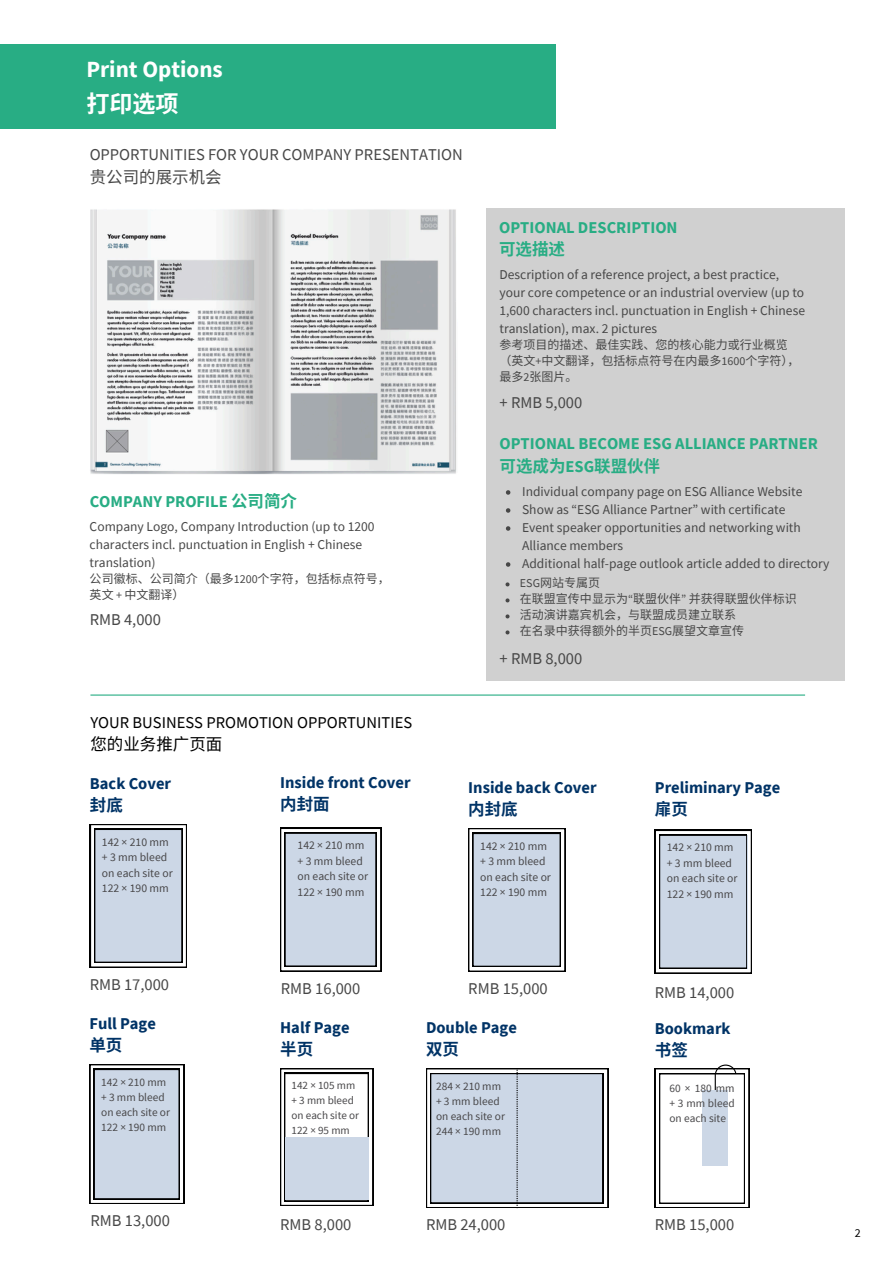
<style>
.page{position:relative;width:894px;height:1264px;background:#fff}
.page>*{position:absolute;margin:0;border:0;box-sizing:border-box;transform-origin:0 0}
.t1{font:700 23.1px "Source Sans Pro";color:#fff}
.t2{font:700 23.1px "Noto Sans CJ Ksc";color:#fff}
.t3{font:16.5px/22.5px "Source Sans Pro";color:#474747}
.t4{font:700 16.5px/22.5px "Source Sans Pro";color:#036}
.t5{font:700 16.5px/22.5px "Source Sans Pro";color:#28ad84}
.t6{font:16.5px/22.5px "Source Sans Pro";color:#000}
.t7{font:13.5px/18px "Source Sans Pro";color:#474747}
.t8{font:12px/16px "Noto Sans CJ Ksc";color:#474747}
.t9{font:12px "Source Sans Pro";color:#000}
.t10{font:11.7px "Source Sans Pro";color:#484749}
.t11{font:11.25px/15.1px "Source Sans Pro";color:#484749;text-align:justify}
.t12{font:11.1px "Source Sans Pro";color:#484749}
.s1{font-family:"Noto Sans CJ Ksc"}
.s2{font-family:"Source Sans Pro"}
</style>
<div class="page">
<div style="left:0;top:44px;width:555px;height:84px;background:#28ad84"></div>
<img style="left:90px;top:209px;width:366px;height:265px">
<svg style="left:90px;top:824px;width:97px;height:143px"></svg>
<svg style="left:654px;top:1064px;width:95px;height:143px"></svg>
<div style="left:702px;top:1090px;width:25px;height:75px;background:#ccd7e6"></div>
<svg style="left:280px;top:827px;width:101px;height:144px"></svg>
<svg style="left:468px;top:828px;width:97px;height:143px"></svg>
<svg style="left:426px;top:1068px;width:182px;height:140px"></svg>
<svg style="left:280px;top:1068px;width:93px;height:137px"></svg>
<div style="left:285px;top:1137px;width:83px;height:63px;background:#ccd7e6"></div>
<svg style="left:654px;top:830px;width:97px;height:143px"></svg>
<svg style="left:90px;top:1064px;width:94px;height:139px"></svg>
<hr style="left:90px;top:694px;width:714px;height:1px;background:#28ad84">
<div style="left:486px;top:208px;width:358px;height:473px;background:#d0d0d0"></div>
<svg style="left:505px;top:490px;width:5px;height:4px"></svg>
<svg style="left:505px;top:508px;width:5px;height:4px"></svg>
<svg style="left:505px;top:526px;width:5px;height:4px"></svg>
<svg style="left:505px;top:562px;width:5px;height:4px"></svg>
<svg style="left:505px;top:582px;width:4px;height:4px"></svg>
<svg style="left:505px;top:598px;width:4px;height:4px"></svg>
<svg style="left:505px;top:614px;width:4px;height:4px"></svg>
<svg style="left:505px;top:630px;width:4px;height:4px"></svg>
<p class="t1" style="left:86px;top:54px;width:138px">Print Options</p>
<p class="t2" style="left:86px;top:85px;width:94px">打印选项</p>
<p class="t3" style="left:90px;top:143px;width:374px">OPPORTUNITIES FOR YOUR COMPANY PRESENTATION<span class="s1">贵公司的展示机会</span></p>
<p class="t5" style="left:90px;top:489px;width:209px">COMPANY PROFILE <span class="s1">公司简介</span></p>
<h3 class="t7" style="left:90px;top:517px;width:286px">Company Logo, Company Introduction (up to 1200 characters incl. punctuation in English + Chinese translation)</h3>
<h3 class="t8" style="left:90px;top:570px;width:301px">公司徽标、公司简介（最多<span class="s2">1200</span>个字符，包括标点符号，英文 <span class="s2">+</span> 中文翻译）</h3>
<h4 class="t3" style="left:90px;top:608px;width:73px">RMB 4,000</h4>
<p class="t5" style="left:499px;top:215px;width:180px">OPTIONAL DESCRIPTION<span class="s1">可选描述</span></p>
<p class="t7" style="left:499px;top:265px;width:307px">Description of a reference project, a best practice, your core competence or an industrial overview (up to 1,600 characters incl. punctuation in English + Chinese translation), max. 2 pictures</p>
<p class="t8" style="left:499px;top:336px;width:301px">参考项目的描述、最佳实践、您的核心能力或行业概览（英文<span class="s2">+</span>中文翻译，包括标点符号在内最多<span class="s2">1600</span>个字符），最多<span class="s2">2</span>张图片。</p>
<p class="t3" style="left:499px;top:391px;width:84px">+ RMB 5,000</p>
<h3 class="t5" style="left:499px;top:432px;width:320px">OPTIONAL BECOME ESG ALLIANCE PARTNER<span class="s1">可选成为</span>ESG<span class="s1">联盟伙伴</span></h3>
<h4 class="t7" style="left:522px;top:482px;width:282px">Individual company page on ESG Alliance Website</h4>
<p class="t7" style="left:522px;top:500px;width:265px">Show as “ESG Alliance Partner” with certificate</p>
<p class="t7" style="left:522px;top:518px;width:280px">Event speaker opportunities and networking with<br>Alliance members</p>
<p class="t7" style="left:522px;top:554px;width:308px">Additional half-page outlook article added to directory</p>
<p class="t8" style="left:520px;top:574px;width:82px"><span class="s2">ESG</span>⽹站专属⻚</p>
<h3 class="t8" style="left:520px;top:590px;width:278px">在联盟宣传中显⽰为<span class="s2">“</span>联盟伙伴<span class="s2">”</span> 并获得联盟伙伴标识</h3>
<h4 class="t8" style="left:520px;top:606px;width:218px">活动演讲嘉宾机会，与联盟成员建⽴联系</h4>
<p class="t8" style="left:520px;top:622px;width:226px">在名录中获得额外的半页<span class="s2">ESG</span>展望文章宣传</p>
<h3 class="t3" style="left:499px;top:646px;width:84px">+ RMB 8,000</h3>
<p class="t6" style="left:90px;top:710px;width:323px">YOUR BUSINESS PROMOTION OPPORTUNITIES<span class="s1">您的业务推广页面</span></p>
<h3 class="t4" style="left:90px;top:771px;width:83px">Back Cover<span class="s1">封底</span></h3>
<p class="t10" style="left:102px;top:834px;width:68px">142 × 210 mm</p>
<p class="t10" style="left:102px;top:849px;width:67px">+ 3 mm bleed</p>
<h3 class="t10" style="left:102px;top:865px;width:72px">on each site or</h3>
<h4 class="t10" style="left:102px;top:880px;width:68px">122 × 190 mm</h4>
<h3 class="t4" style="left:280px;top:770px;width:132px">Inside front Cover<span class="s1">内封面</span></h3>
<h2 class="t10" style="left:297px;top:837px;width:68px">142 × 210 mm</h2>
<h5 class="t10" style="left:297px;top:853px;width:67px">+ 3 mm bleed</h5>
<h3 class="t10" style="left:297px;top:868px;width:72px">on each site or</h3>
<h2 class="t10" style="left:297px;top:884px;width:68px">122 × 190 mm</h2>
<h5 class="t4" style="left:468px;top:775px;width:130px">Inside back Cover<span class="s1">内封底</span></h5>
<h2 class="t10" style="left:480px;top:838px;width:68px">142 × 210 mm</h2>
<p class="t10" style="left:480px;top:853px;width:67px">+ 3 mm bleed</p>
<p class="t10" style="left:480px;top:869px;width:72px">on each site or</p>
<p class="t10" style="left:480px;top:884px;width:68px">122 × 190 mm</p>
<p class="t4" style="left:654px;top:775px;width:127px">Preliminary Page<span class="s1">扉页</span></p>
<p class="t10" style="left:666px;top:839px;width:68px">142 × 210 mm</p>
<p class="t10" style="left:666px;top:855px;width:67px">+ 3 mm bleed</p>
<h3 class="t10" style="left:666px;top:871px;width:72px">on each site or</h3>
<h4 class="t10" style="left:666px;top:886px;width:68px">122 × 190 mm</h4>
<p class="t3" style="left:90px;top:972px;width:81px">RMB 17,000</p>
<p class="t3" style="left:281px;top:976px;width:81px">RMB 16,000</p>
<h3 class="t3" style="left:468px;top:976px;width:81px">RMB 15,000</h3>
<p class="t3" style="left:654px;top:980px;width:81px">RMB 14,000</p>
<h4 class="t4" style="left:89px;top:1011px;width:68px">Full Page<span class="s1">单页</span></h4>
<p class="t4" style="left:280px;top:1015px;width:71px">Half Page<span class="s1">半页</span></p>
<p class="t4" style="left:426px;top:1015px;width:92px">Double Page<span class="s1">双页</span></p>
<h4 class="t4" style="left:654px;top:1016px;width:77px">Bookmark<span class="s1">书签</span></h4>
<p class="t11" style="left:101px;top:1073px;width:66px">142 × 210 mm</p>
<p class="t11" style="left:101px;top:1089px;width:65px">+ 3 mm bleed</p>
<p class="t11" style="left:101px;top:1104px;width:70px">on each site or</p>
<p class="t11" style="left:101px;top:1119px;width:66px">122 × 190 mm</p>
<p class="t12" style="left:291px;top:1078px;width:65px">142 × 105 mm</p>
<h3 class="t12" style="left:291px;top:1093px;width:64px">+ 3 mm bleed</h3>
<h3 class="t12" style="left:291px;top:1107px;width:69px">on each site or</h3>
<h4 class="t12" style="left:291px;top:1122px;width:60px">122 × 95 mm</h4>
<p class="t11" style="left:436px;top:1078px;width:66px">284 × 210 mm</p>
<p class="t11" style="left:436px;top:1093px;width:65px">+ 3 mm bleed</p>
<p class="t11" style="left:436px;top:1108px;width:70px">on each site or</p>
<p class="t11" style="left:436px;top:1123px;width:66px">244 × 190 mm</p>
<h1 class="t11" style="left:669px;top:1080px;width:67px">60 × 180 mm + 3 mm bleed on each site</h1>
<p class="t3" style="left:90px;top:1208px;width:81px">RMB 13,000</p>
<p class="t3" style="left:280px;top:1212px;width:73px">RMB 8,000</p>
<p class="t3" style="left:426px;top:1212px;width:81px">RMB 24,000</p>
<h3 class="t3" style="left:654px;top:1212px;width:81px">RMB 15,000</h3>
<p class="t9" style="left:854px;top:1225px;width:7px">2</p>
</div>
